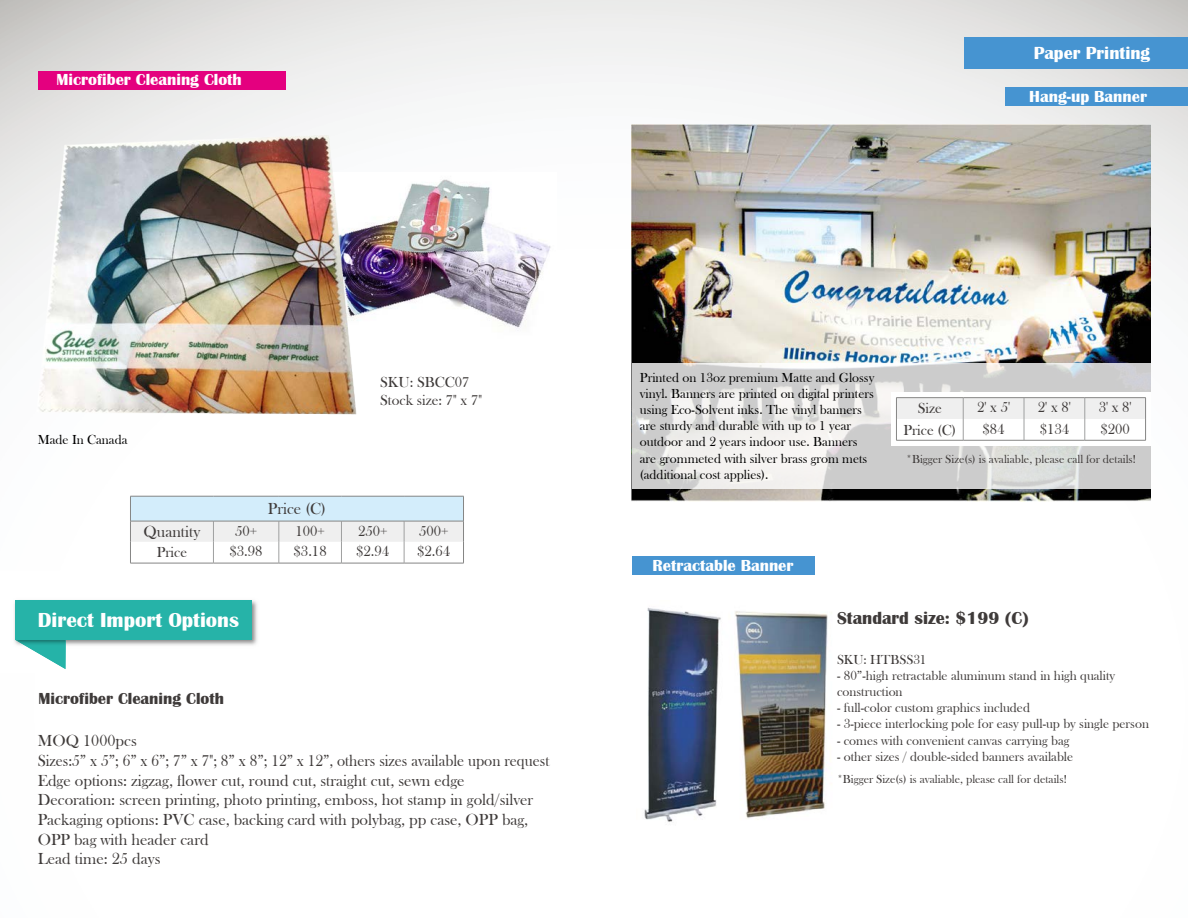
<style>
.page{position:relative;width:1188px;height:918px;background:#fff}
.page>*{position:absolute;margin:0;border:0;box-sizing:border-box;transform-origin:0 0}
.t1{font:700 20.85px "Britannic";color:#fff}
.t2{font:700 18px "Britannic";color:#3e3a39}
.t3{font:700 18px "Britannic";color:#fff}
.t4{font:16.5px/19.6px "Bask Old Face";color:#3e3a39}
.t5{font:700 16.5px "Britannic";color:#fff}
.t6{font:700 16.5px "Britannic";color:#3e3a39}
.t7{font:15px/18px "Bask Old Face";color:#3e3a39}
.t8{font:13.5px/16.2px "Bask Old Face";color:#000}
.t9{font:13.5px/16.2px "Bask Old Face";color:#3e3a39}
.t10{font:12px "Bask Old Face";color:#3e3a39}
</style>
<div class="page">
<img style="left:0;top:0;width:1188px;height:575px">
<div style="left:39px;top:72px;width:247px;height:18px;background:#e4007f"></div>
<img style="left:0;top:570px;width:286px;height:76px">
<img style="left:15px;top:640px;width:51px;height:29px">
<div style="left:15px;top:601px;width:237px;height:39px;background:#26b3a8"></div>
<hr style="left:130px;top:563px;width:83px;height:1px;background:#868685">
<hr style="left:213px;top:563px;width:66px;height:1px;background:#868685">
<hr style="left:279px;top:563px;width:62px;height:1px;background:#868685">
<hr style="left:341px;top:563px;width:63px;height:1px;background:#868685">
<hr style="left:404px;top:563px;width:60px;height:1px;background:#868685">
<svg style="left:130px;top:496px;width:334px;height:67px"></svg>
<hr style="left:213px;top:496px;width:66px;height:1px;background:#868685">
<hr style="left:279px;top:496px;width:62px;height:1px;background:#868685">
<hr style="left:341px;top:496px;width:63px;height:1px;background:#868685">
<hr style="left:404px;top:496px;width:60px;height:1px;background:#868685">
<hr style="left:130px;top:521px;width:83px;height:1px;background:#868685">
<hr style="left:213px;top:521px;width:66px;height:1px;background:#868685">
<hr style="left:279px;top:521px;width:62px;height:1px;background:#868685">
<hr style="left:341px;top:521px;width:63px;height:1px;background:#868685">
<hr style="left:404px;top:521px;width:60px;height:1px;background:#868685">
<img style="left:370px;top:173px;width:186px;height:193px">
<img style="left:28px;top:129px;width:342px;height:295px">
<img style="left:644px;top:607px;width:184px;height:215px">
<img style="left:631px;top:124px;width:520px;height:378px">
<div style="left:964px;top:38px;width:224px;height:31px;background:#4694d1"></div>
<div style="left:1005px;top:88px;width:183px;height:18px;background:#4694d1"></div>
<div style="left:632px;top:556px;width:182px;height:18px;background:#4694d1"></div>
<svg style="left:632px;top:363px;width:519px;height:126px;fill:#cdcdcd"></svg>
<div style="left:891px;top:392px;width:260px;height:54px;background:#fff"></div>
<hr style="left:896px;top:397px;width:67px;height:1px;background:#868685">
<hr style="left:963px;top:397px;width:61px;height:1px;background:#868685">
<hr style="left:1024px;top:397px;width:61px;height:1px;background:#868685">
<hr style="left:1085px;top:397px;width:61px;height:1px;background:#868685">
<hr style="left:896px;top:440px;width:67px;height:1px;background:#868685">
<hr style="left:963px;top:440px;width:61px;height:1px;background:#868685">
<hr style="left:1024px;top:440px;width:61px;height:1px;background:#868685">
<hr style="left:1085px;top:440px;width:61px;height:1px;background:#868685">
<svg style="left:896px;top:398px;width:250px;height:42px"></svg>
<p class="t5" style="left:56px;top:71px;width:187px">Microfiber Cleaning Cloth</p>
<p class="t3" style="left:1034px;top:43px;width:118px">Paper Printing</p>
<p class="t5" style="left:1029px;top:87px;width:119px">Hang-up Banner</p>
<p class="t8" style="left:38px;top:432px;width:91px">Made In Canada</p>
<p class="t7" style="left:380px;top:374px;width:103px">SKU: SBCC07<br>Stock size: 7" x 7"</p>
<p class="t4" style="left:268px;top:499px;width:60px">Price (C)</p>
<p class="t4" style="left:144px;top:522px;width:58px">Quantity</p>
<p class="t7" style="left:235px;top:522px;width:24px">50+</p>
<p class="t7" style="left:295px;top:522px;width:31px">100+</p>
<p class="t7" style="left:358px;top:522px;width:31px">250+</p>
<p class="t7" style="left:419px;top:522px;width:31px">500+</p>
<p class="t7" style="left:157px;top:544px;width:32px">Price</p>
<p class="t7" style="left:230px;top:543px;width:35px">$3.98</p>
<p class="t7" style="left:294px;top:543px;width:35px">$3.18</p>
<p class="t7" style="left:356px;top:543px;width:35px">$2.94</p>
<p class="t7" style="left:417px;top:543px;width:35px">$2.64</p>
<p class="t1" style="left:38px;top:608px;width:203px">Direct Import Options</p>
<p class="t6" style="left:39px;top:689px;width:187px">Microfiber Cleaning Cloth</p>
<p class="t4" style="left:38px;top:731px;width:513px">MOQ 1000pcs<br>Sizes:5” x 5”; 6” x 6”; 7” x 7"; 8” x 8”; 12” x 12”, others sizes available upon request Edge options: zigzag, flower cut, round cut, straight cut, sewn edge<br>Decoration: screen printing, photo printing, emboss, hot stamp in gold/silver Packaging options: PVC case, backing card with polybag, pp case, OPP bag, OPP bag with header card<br>Lead time: 25 days</p>
<p class="t8" style="left:640px;top:370px;width:236px">Printed on 13oz premium Matte and Glossy vinyl. Banners are printed on digital printers using Eco-Solvent inks. The vinyl banners are sturdy and durable with up to 1 year outdoor and 2 years indoor use. Banners are grommeted with silver brass grom mets (additional cost applies).</p>
<p class="t7" style="left:918px;top:400px;width:26px">Size</p>
<p class="t7" style="left:977px;top:399px;width:34px">2' x 5'</p>
<p class="t7" style="left:1038px;top:399px;width:34px">2' x 8'</p>
<p class="t7" style="left:1099px;top:399px;width:34px">3' x 8'</p>
<p class="t7" style="left:903px;top:421px;width:54px">Price (C)</p>
<p class="t7" style="left:983px;top:420px;width:24px">$84</p>
<p class="t7" style="left:1040px;top:420px;width:31px">$134</p>
<p class="t7" style="left:1100px;top:420px;width:31px">$200</p>
<p class="t10" style="left:906px;top:452px;width:231px">*Bigger Size(s) is avaliable, please call for details!</p>
<p class="t5" style="left:653px;top:556px;width:142px">Retractable Banner</p>
<p class="t2" style="left:837px;top:608px;width:193px">Standard size: $199 (C)</p>
<p class="t9" style="left:837px;top:652px;width:91px">SKU: HTBSS31</p>
<p class="t9" style="left:837px;top:668px;width:280px">- 80”-high retractable aluminum stand in high quality construction</p>
<p class="t9" style="left:837px;top:700px;width:195px">- full-color custom graphics included</p>
<p class="t9" style="left:837px;top:716px;width:314px">- 3-piece interlocking pole for easy pull-up by single person</p>
<p class="t9" style="left:837px;top:732px;width:234px">- comes with convenient canvas carrying bag</p>
<p class="t9" style="left:837px;top:748px;width:238px">- other sizes / double-sided banners available</p>
<p class="t10" style="left:837px;top:773px;width:231px">*Bigger Size(s) is avaliable, please call for details!</p>
</div>
